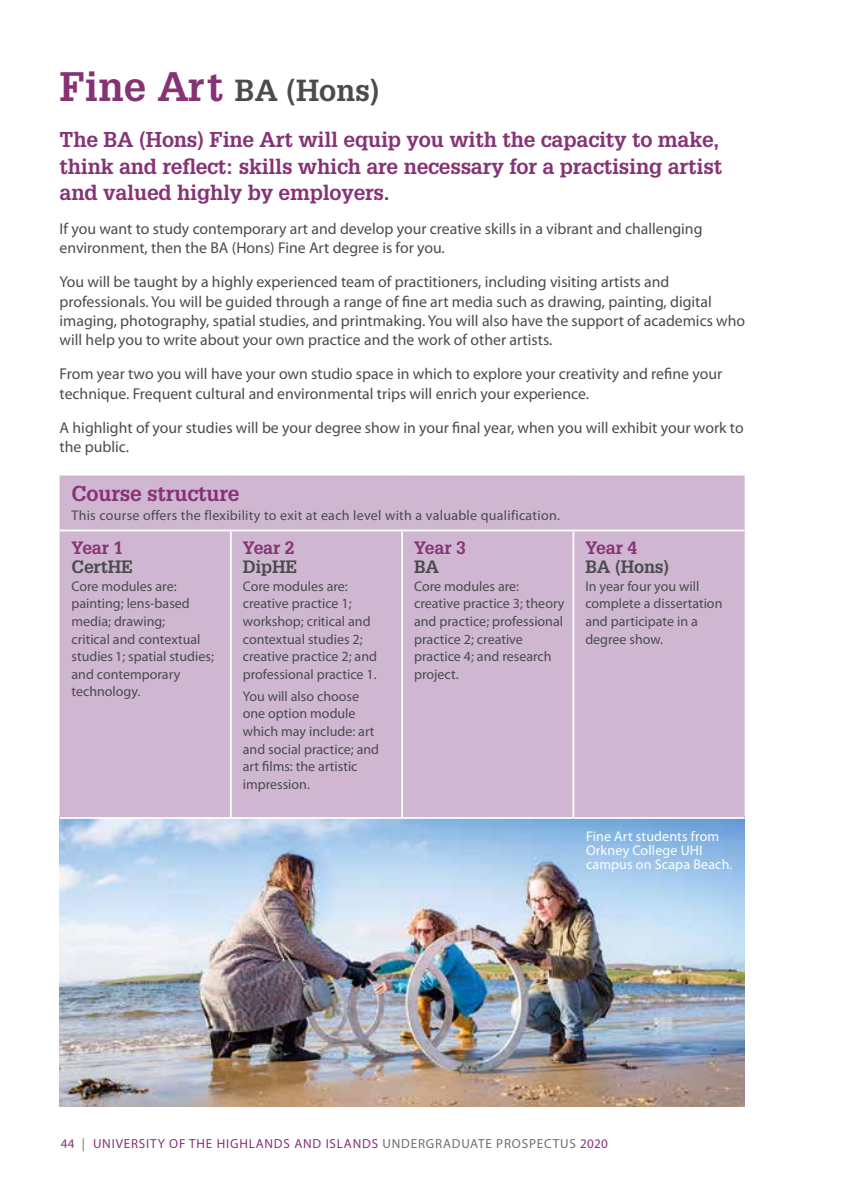
<style>
.page{position:relative;width:844px;height:1191px;background:#fff}
.page>*{position:absolute;margin:0;border:0;box-sizing:border-box;transform-origin:0 0}
.t1{font:700 29.75px "Glypha";color:#494b4d}
.t2{font:700 21px/26.2px "Glypha";letter-spacing:-.01em;color:#863375}
.t3{font:700 17.5px "Glypha";letter-spacing:-.01em;color:#494b4d}
.t4{font:700 17.5px "Glypha";letter-spacing:-.01em;color:#863375}
.t5{font:15.75px/19.2px "Myriad Pro";color:#494b4d}
.t6{font:14px/17.5px "Myriad Pro";color:#494b4d}
.t7{font:14px "Myriad Pro";letter-spacing:.02em;color:#494b4d}
.t8{font:14px/14px "Myriad Pro";letter-spacing:.01em;color:#fff}
.t9{font:13.12px "Myriad Pro";letter-spacing:.06em;color:#863375}
.s1{font-size:40.25px;color:#863375}
.s2{color:#706f6f}
</style>
<div class="page">
<img style="left:60px;top:819px;width:684px;height:287px">
<div style="left:60px;top:475px;width:684px;height:342px;background:#cfb6d1"></div>
<hr style="left:401px;top:531px;width:2px;height:286px;background:#fff">
<hr style="left:231px;top:529px;width:171px;height:2px;background:#fff">
<hr style="left:402px;top:529px;width:171px;height:2px;background:#fff">
<hr style="left:573px;top:529px;width:171px;height:2px;background:#fff">
<hr style="left:572px;top:531px;width:2px;height:286px;background:#fff">
<hr style="left:60px;top:529px;width:171px;height:2px;background:#fff">
<hr style="left:230px;top:531px;width:2px;height:286px;background:#fff">
<h1 class="t1" style="left:60px;top:72px;width:322px"><span class="s1">Fine Art</span> BA (Hons)</h1>
<h2 class="t2" style="left:60px;top:126px;width:664px">The BA (Hons) Fine Art will equip you with the capacity to make, think and reflect: skills which are necessary for a practising artist and valued highly by employers.</h2>
<p class="t5" style="left:60px;top:219px;width:644px">If you want to study contemporary art and develop your creative skills in a vibrant and challenging environment, then the BA (Hons) Fine Art degree is for you.</p>
<p class="t5" style="left:60px;top:272px;width:687px">You will be taught by a highly experienced team of practitioners, including visiting artists and professionals. You will be guided through a range of fine art media such as drawing, painting, digital imaging, photography, spatial studies, and printmaking. You will also have the support of academics who will help you to write about your own practice and the work of other artists.</p>
<p class="t5" style="left:60px;top:364px;width:664px">From year two you will have your own studio space in which to explore your creativity and refine your technique. Frequent cultural and environmental trips will enrich your experience.</p>
<p class="t5" style="left:60px;top:417px;width:685px">A highlight of your studies will be your degree show in your final year, when you will exhibit your work to the public.</p>
<h2 class="t2" style="left:71px;top:480px;width:169px">Course structure</h2>
<p class="t7" style="left:71px;top:507px;width:490px">This course offers the flexibility to exit at each level with a valuable qualification.</p>
<p class="t4" style="left:71px;top:537px;width:53px">Year 1</p>
<p class="t3" style="left:71px;top:556px;width:63px">CertHE</p>
<p class="t6" style="left:71px;top:577px;width:144px">Core modules are: painting; lens-based media; drawing;<br>critical and contextual studies 1; spatial studies; and contemporary technology.</p>
<p class="t4" style="left:243px;top:537px;width:53px">Year 2</p>
<p class="t3" style="left:243px;top:556px;width:56px">DipHE</p>
<p class="t6" style="left:243px;top:577px;width:136px">Core modules are: creative practice 1; workshop; critical and contextual studies 2; creative practice 2; and professional practice 1.</p>
<p class="t6" style="left:243px;top:687px;width:138px">You will also choose one option module which may include: art and social practice; and art films: the artistic impression.</p>
<p class="t4" style="left:414px;top:537px;width:53px">Year 3</p>
<p class="t3" style="left:414px;top:556px;width:27px">BA</p>
<p class="t6" style="left:414px;top:577px;width:152px">Core modules are: creative practice 3; theory and practice; professional practice 2; creative practice 4; and research project.</p>
<p class="t4" style="left:585px;top:537px;width:53px">Year 4</p>
<p class="t3" style="left:585px;top:556px;width:85px">BA (Hons)</p>
<p class="t6" style="left:585px;top:577px;width:138px">In year four you will complete a dissertation and participate in a degree show.</p>
<p class="t8" style="left:586px;top:829px;width:148px">Fine Art students from<br>Orkney College UHI campus on Scapa Beach.</p>
<p class="t9" style="left:61px;top:1135px;width:548px">44 <span class="s2">|</span> UNIVERSITY OF THE HIGHLANDS AND ISLANDS <span class="s2">UNDERGRADUATE PROSPECTUS</span> 2020</p>
</div>
